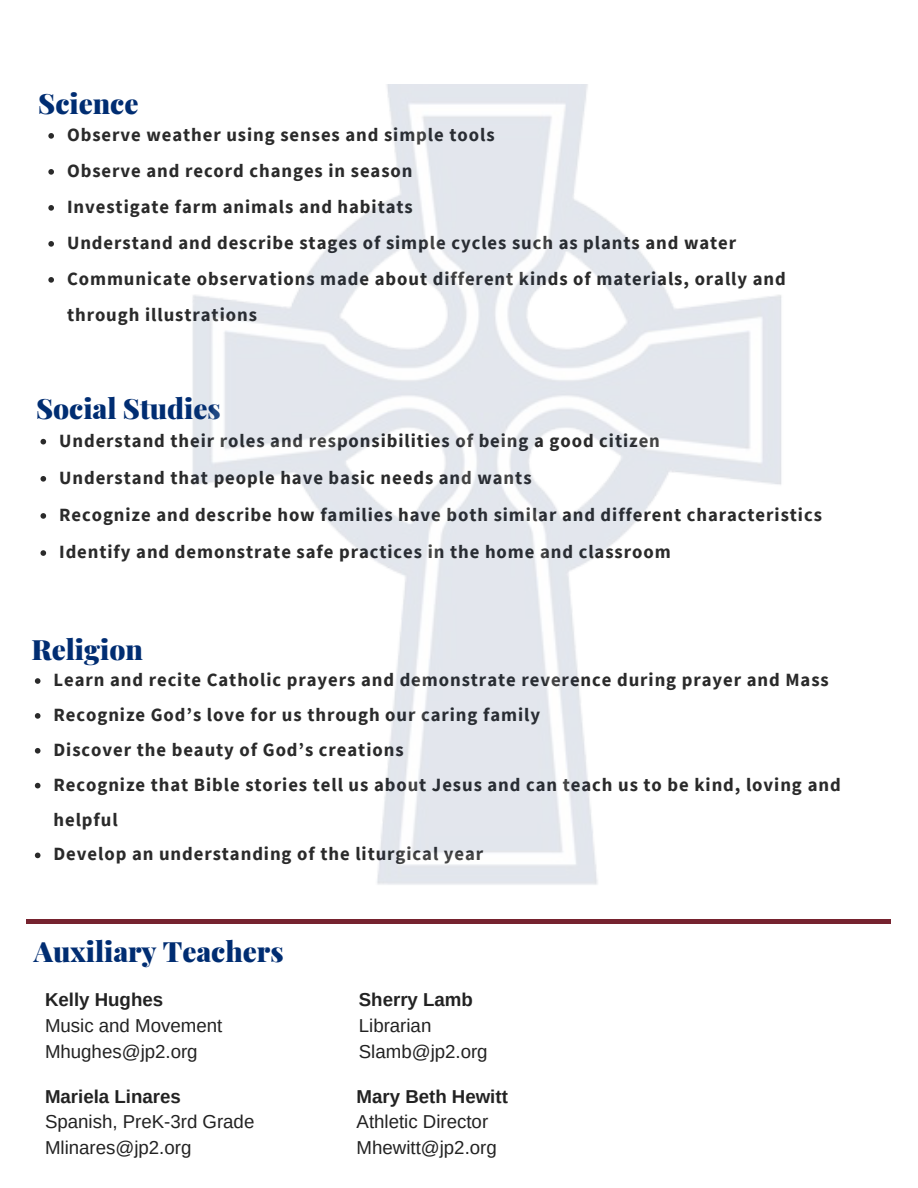
<style>
.page{position:relative;width:918px;height:1188px;background:#fff}
.page>*{position:absolute;margin:0;border:0;box-sizing:border-box;transform-origin:0 0}
.t1{font:900 28.05px "Playfair Display";color:#002d72}
.t2{font:700 18.75px/36px "Source Sans Pro";letter-spacing:.05em;color:#2a2a2a}
.t3{font:18.75px/25.8px "Arimo";color:#222}
.t4{font:700 18.75px "Arimo";color:#222}
</style>
<div class="page">
<svg style="left:48px;top:133px;width:6px;height:6px"></svg>
<svg style="left:48px;top:169px;width:6px;height:6px"></svg>
<svg style="left:48px;top:205px;width:6px;height:6px"></svg>
<svg style="left:48px;top:241px;width:6px;height:6px"></svg>
<svg style="left:48px;top:277px;width:6px;height:6px"></svg>
<svg style="left:40px;top:439px;width:6px;height:5px"></svg>
<svg style="left:40px;top:476px;width:6px;height:6px"></svg>
<svg style="left:40px;top:513px;width:6px;height:6px"></svg>
<svg style="left:40px;top:550px;width:6px;height:6px"></svg>
<svg style="left:35px;top:678px;width:5px;height:6px"></svg>
<svg style="left:35px;top:713px;width:5px;height:6px"></svg>
<svg style="left:35px;top:748px;width:5px;height:6px"></svg>
<svg style="left:35px;top:783px;width:5px;height:5px"></svg>
<svg style="left:35px;top:853px;width:5px;height:5px"></svg>
<img style="left:192px;top:84px;width:590px;height:801px">
<div style="left:26px;top:919px;width:29px;height:5px;background:#76232f"></div>
<div style="left:862px;top:919px;width:29px;height:5px;background:#76232f"></div>
<div style="left:54px;top:919px;width:199px;height:5px;background:#76232f"></div>
<div style="left:252px;top:919px;width:199px;height:5px;background:#76232f"></div>
<div style="left:451px;top:919px;width:199px;height:5px;background:#76232f"></div>
<div style="left:649px;top:919px;width:199px;height:5px;background:#76232f"></div>
<div style="left:848px;top:919px;width:15px;height:5px;background:#76232f"></div>
<h1 class="t1" style="left:38px;top:83px;width:102px">Science</h1>
<p class="t2" style="left:67px;top:116px;width:720px">Observe weather using senses and simple tools<br>Observe and record changes in season<br>Investigate farm animals and habitats<br>Understand and describe stages of simple cycles such as plants and water Communicate observations made about different kinds of materials, orally and through illustrations</p>
<h1 class="t1" style="left:36px;top:388px;width:186px">Social Studies</h1>
<p class="t2" style="left:59px;top:421px;width:764px;line-height:37.2px">Understand their roles and responsibilities of being a good citizen<br>Understand that people have basic needs and wants<br>Recognize and describe how families have both similar and different characteristics Identify and demonstrate safe practices in the home and classroom</p>
<h1 class="t1" style="left:32px;top:630px;width:113px">Religion</h1>
<p class="t2" style="left:54px;top:662px;width:789px;line-height:34.8px">Learn and recite Catholic prayers and demonstrate reverence during prayer and Mass Recognize God’s love for us through our caring family<br>Discover the beauty of God’s creations<br>Recognize that Bible stories tell us about Jesus and can teach us to be kind, loving and helpful<br>Develop an understanding of the liturgical year</p>
<h1 class="t1" style="left:34px;top:932px;width:251px">Auxiliary Teachers</h1>
<p class="t4" style="left:45px;top:989px;width:120px">Kelly Hughes</p>
<p class="t3" style="left:45px;top:1012px;width:179px">Music and Movement<br>Mhughes@jp2.org</p>
<p class="t4" style="left:45px;top:1086px;width:137px">Mariela Linares</p>
<p class="t3" style="left:45px;top:1109px;width:211px">Spanish, PreK-3rd Grade<br>Mlinares@jp2.org</p>
<p class="t4" style="left:359px;top:989px;width:116px">Sherry Lamb</p>
<p class="t3" style="left:359px;top:1012px;width:130px">Librarian<br>Slamb@jp2.org</p>
<p class="t4" style="left:357px;top:1086px;width:153px">Mary Beth Hewitt</p>
<p class="t3" style="left:357px;top:1109px;width:142px">Athletic Director<br>Mhewitt@jp2.org</p>
</div>
